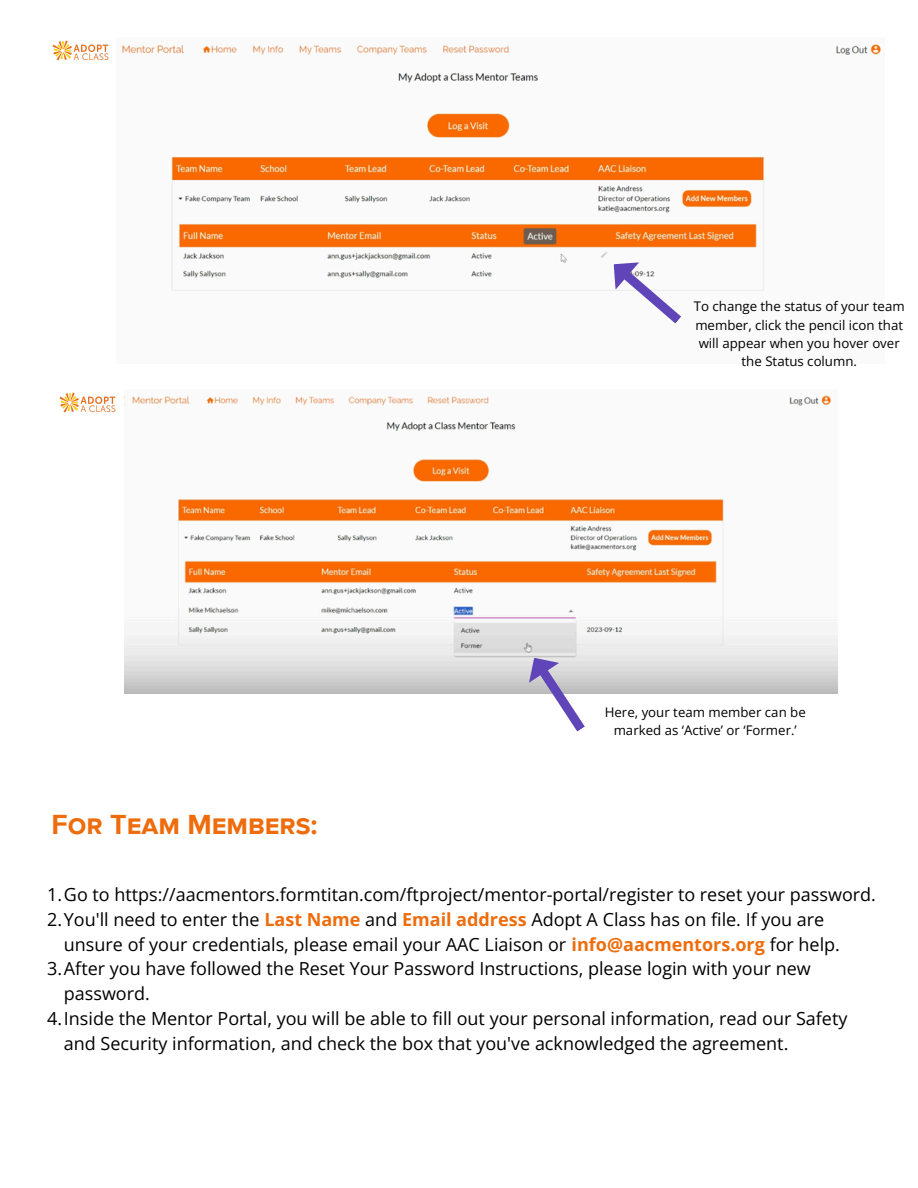
<style>
.page{position:relative;width:918px;height:1188px;background:#fff}
.page>*{position:absolute;margin:0;border:0;box-sizing:border-box;transform-origin:0 0}
.t1{font:700 28.5px "Proxima Nova S";color:#ee6c0c}
.t2{font:18px/24.8px "Open Sans";color:#000}
.t3{font:13.2px/18.3px "Open Sans";color:#000;text-align:center}
.s1{font-weight:700;color:#ee6c0c}
</style>
<div class="page">
<img style="left:121px;top:44px;width:761px;height:247px">
<img style="left:125px;top:395px;width:712px;height:298px">
<svg style="left:519px;top:648px;width:77px;height:84px"></svg>
<svg style="left:602px;top:251px;width:88px;height:73px"></svg>
<img style="left:52px;top:40px;width:57px;height:21px">
<img style="left:59px;top:392px;width:57px;height:21px">
<p class="t3" style="left:694px;top:297px;width:212px">To change the status of your team member, click the pencil icon that will appear when you hover over the Status column.</p>
<p class="t1" style="left:52px;top:811px;width:268px">For Team Members:</p>
<h1 class="t3" style="left:605px;top:702px;width:203px">Here, your team member can be marked as ‘Active’ or ‘Former.’</h1>
<p class="t2" style="left:47px;top:882px;width:830px">1.Go to https://aacmentors.formtitan.com/ftproject/mentor-portal/register to reset your password.</p>
<p class="t2" style="left:64px;top:906px;width:778px;text-indent:-17px">2.You'll need to enter the <span class="s1">Last Name</span> and <span class="s1">Email address</span> Adopt A Class has on file. If you are unsure of your credentials, please email your AAC Liaison or <span class="s1">info@aacmentors.org</span> for help.</p>
<p class="t2" style="left:64px;top:956px;width:748px;text-indent:-17px">3.After you have followed the Reset Your Password Instructions, please login with your new password.</p>
<p class="t2" style="left:64px;top:1005px;width:785px;text-indent:-17px">4.Inside the Mentor Portal, you will be able to fill out your personal information, read our Safety and Security information, and check the box that you've acknowledged the agreement.</p>
</div>
